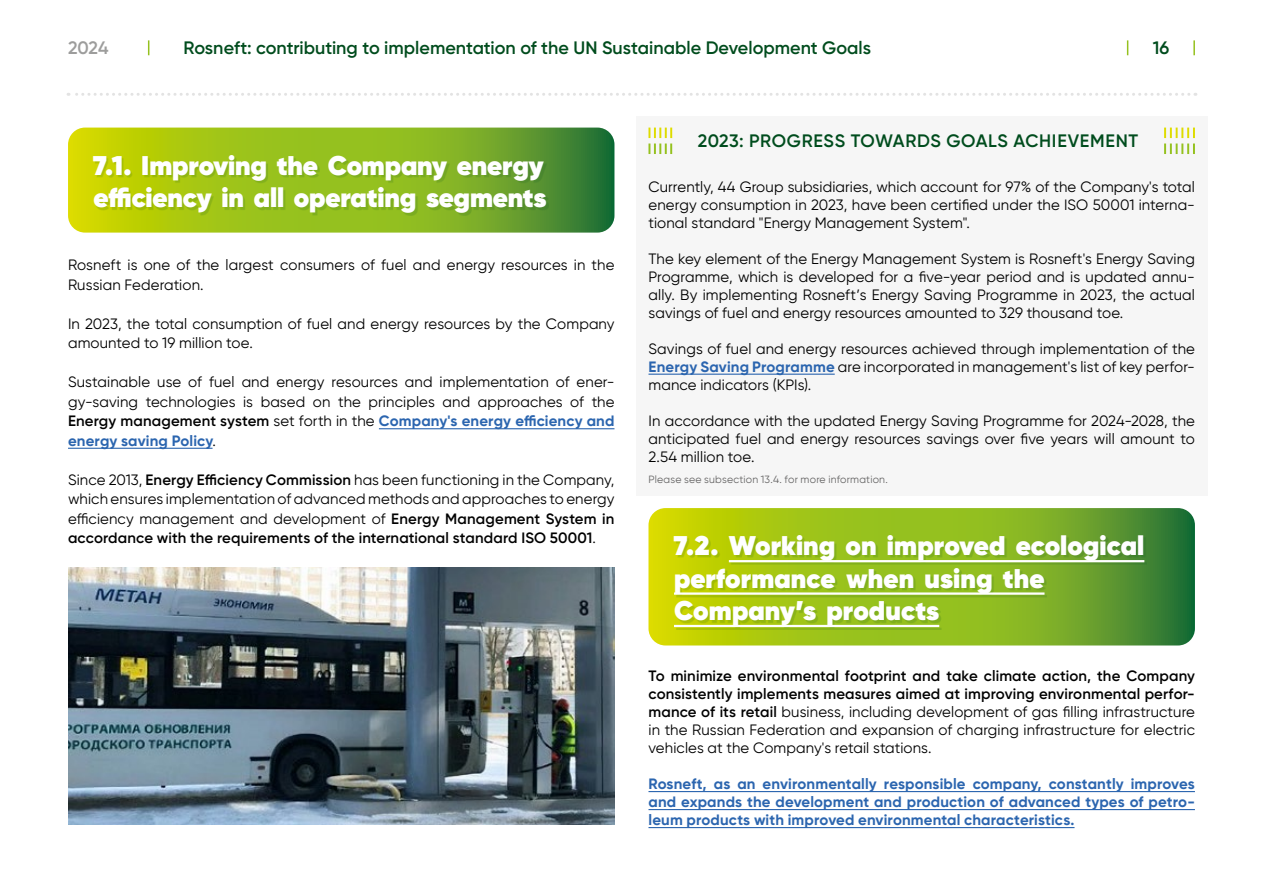
<style>
.page{position:relative;width:1263px;height:893px;background:#fff}
.page>*{position:absolute;margin:0;border:0;box-sizing:border-box;transform-origin:0 0}
.t1{font:800 27px/32.4px "Gilroy";letter-spacing:-.005em;color:#fff}
.t2{font:600 18px "Gilroy";letter-spacing:.005em;color:#004c1d}
.t3{font:600 18px "Gilroy";letter-spacing:.03em;color:#004c1d}
.t4{font:600 18px "Gilroy";color:#9d9d9c}
.t5{font:15px/18px "Gilroy";letter-spacing:.005em;color:#000;text-align:justify}
.t6{font:700 15px/18px "Gilroy";letter-spacing:.01em;color:#2b65af;text-align:justify}
.t7{font:10.5px "Gilroy";letter-spacing:.02em;color:#646363}
.s1{font-weight:600}
.s2{font-weight:700;color:#2b65af}
</style>
<div class="page">
<img style="left:68px;top:567px;width:546px;height:258px">
<svg style="left:68px;top:128px;width:546px;height:105px;background:#88b221"></svg>
<div style="left:95px;top:157px;width:453px;height:58px;background:#004c1d;opacity:.15"></div>
<hr style="left:379px;top:428px;width:235px;height:1px;background:#2b65af">
<hr style="left:68px;top:448px;width:145px;height:1px;background:#2b65af">
<hr style="left:648px;top:374px;width:187px;height:1px;background:#2b65af">
<hr style="left:648px;top:791px;width:547px;height:1px;background:#2b65af">
<hr style="left:648px;top:809px;width:547px;height:1px;background:#2b65af">
<hr style="left:648px;top:827px;width:426px;height:1px;background:#2b65af">
<svg style="left:648px;top:508px;width:547px;height:137px;background:#86b120"></svg>
<div style="left:676px;top:537px;width:471px;height:92px;background:#004c1d;opacity:.15"></div>
<hr style="left:729px;top:560px;width:415px;height:2px;background:#fff">
<hr style="left:674px;top:592px;width:370px;height:3px;background:#fff">
<hr style="left:674px;top:625px;width:265px;height:2px;background:#fff">
<svg style="left:648px;top:144px;width:24px;height:10px"></svg>
<svg style="left:648px;top:128px;width:24px;height:10px"></svg>
<svg style="left:1164px;top:128px;width:31px;height:10px"></svg>
<svg style="left:1164px;top:144px;width:31px;height:10px"></svg>
<svg style="left:68px;top:93px;width:1121px;height:3px"></svg>
<svg style="left:1193px;top:40px;width:2px;height:15px"></svg>
<svg style="left:1127px;top:40px;width:1px;height:15px"></svg>
<svg style="left:148px;top:40px;width:1px;height:15px"></svg>
<p class="t4" style="left:68px;top:37px;width:42px">2024</p>
<p class="t2" style="left:183px;top:37px;width:689px">Rosneft: contributing to implementation of the UN Sustainable Development Goals</p>
<p class="t2" style="left:1153px;top:37px;width:18px">16</p>
<h1 class="t1" style="left:94px;top:149px;width:454px">7.1. Improving the Company energy efficiency in all operating segments</h1>
<p class="t5" style="left:68px;top:255px;width:548px;line-height:19.5px">Rosneft is one of the largest consumers of fuel and energy resources in the<br>Russian Federation.</p>
<p class="t5" style="left:68px;top:313px;width:548px;line-height:19.5px">In 2023, the total consumption of fuel and energy resources by the Company amounted to 19 million toe.</p>
<p class="t5" style="left:68px;top:372px;width:548px;line-height:19.5px">Sustainable use of fuel and energy resources and implementation of ener&shy;gy-saving technologies is based on the principles and approaches of the <span class="s1">Energy management system</span> set forth in the <span class="s2">Company's energy efficiency and energy saving Policy</span>.</p>
<p class="t5" style="left:68px;top:469px;width:548px;line-height:19.5px">Since 2013, <span class="s1">Energy Efficiency Commission</span> has been functioning in the Company, which ensures implementation of advanced methods and approaches to energy efficiency management and development of <span class="s1">Energy Management System in accordance with the requirements of the international standard ISO 50001</span>.</p>
<p class="t3" style="left:698px;top:130px;width:442px">2023: PROGRESS TOWARDS GOALS ACHIEVEMENT</p>
<p class="t5" style="left:648px;top:177px;width:548px">Currently, 44 Group subsidiaries, which account for 97% of the Company's total energy consumption in 2023, have been certified under the ISO 50001 interna&shy;tional standard "Energy Management System".</p>
<p class="t5" style="left:648px;top:249px;width:548px">The key element of the Energy Management System is Rosneft's Energy Saving Programme, which is developed for a five-year period and is updated annu&shy;ally. By implementing Rosneft’s Energy Saving Programme in 2023, the actual savings of fuel and energy resources amounted to 329 thousand toе.</p>
<p class="t5" style="left:648px;top:339px;width:548px">Savings of fuel and energy resources achieved through implementation of the <span class="s2">Energy Saving Programme</span> are incorporated in management's list of key perfor&shy;mance indicators (KPIs).</p>
<p class="t5" style="left:648px;top:411px;width:548px">In accordance with the updated Energy Saving Programme for 2024-2028, the anticipated fuel and energy resources savings over five years will amount to 2.54 million toe.</p>
<p class="t7" style="left:648px;top:472px;width:241px">Please see subsection 13.4. for more information.</p>
<h1 class="t1" style="left:674px;top:529px;width:472px">7.2. Working on improved ecological performance when using the<br>Company’s products</h1>
<p class="t5" style="left:648px;top:667px;width:548px"><span class="s1">To minimize environmental footprint and take climate action, the Company consistently implements measures aimed at improving environmental perfor&shy;mance of its retail</span> business, including development of gas filling infrastructure in the Russian Federation and expansion of charging infrastructure for electric vehicles at the Company's retail stations.</p>
<p class="t6" style="left:648px;top:775px;width:548px">Rosneft, as an environmentally responsible company, constantly improves and expands the development and production of advanced types of petro&shy;leum products with improved environmental characteristics.</p>
</div>
